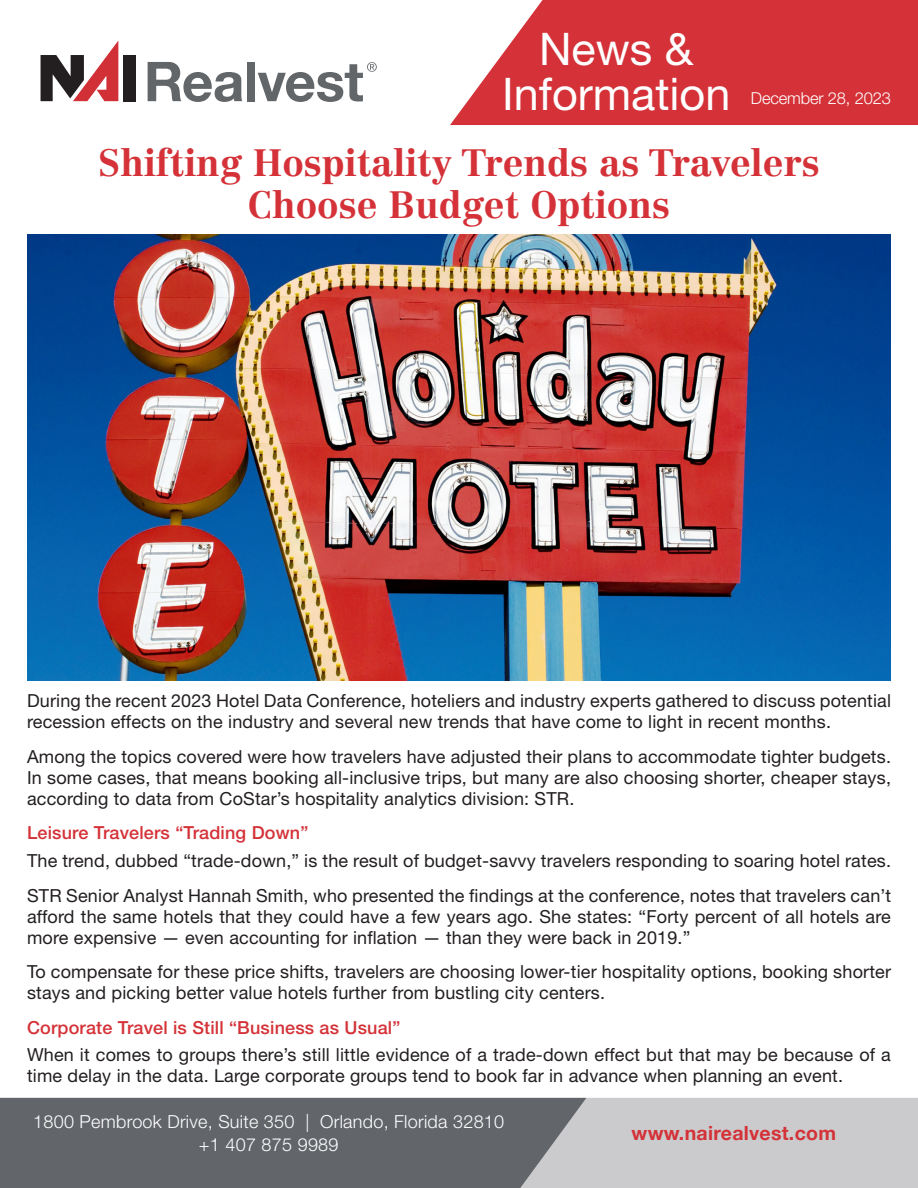
<style>
.page{position:relative;width:918px;height:1188px;background:#fff}
.page>*{position:absolute;margin:0;border:0;box-sizing:border-box;transform-origin:0 0}
.t1{font:45px/45px "Helvetica Neue LT Std";color:#fff;text-align:center}
.t2{font:700 37.5px/42px "Centennial LT Std";color:#d43238;text-align:center}
.t3{font:700 19.5px "Helvetica Neue";letter-spacing:.015em;color:#d43238}
.t4{font:18px/21px "Helvetica Neue LT Std";letter-spacing:.01em;color:#231f20}
.t5{font:500 18px "Helvetica Neue LT Std";letter-spacing:.01em;color:#d43238}
.t6{font:300 18px/22.5px "Helvetica Neue LT Std";letter-spacing:.015em;color:#fff;text-align:center}
.t7{font:300 16.5px "Helvetica Neue LT Std";letter-spacing:-.01em;color:#fff}
</style>
<div class="page">
<div style="left:586px;top:1098px;width:332px;height:90px;background:#cbcbcd"></div>
<div style="left:0;top:1098px;width:586px;height:90px;background:#62656a"></div>
<svg style="left:450px;top:0;width:468px;height:125px;background:#d8464b"></svg>
<div style="left:123px;top:55px;width:12px;height:46px;background:#231f20"></div>
<svg style="left:41px;top:41px;width:77px;height:60px"></svg>
<svg style="left:148px;top:62px;width:94px;height:40px"></svg>
<div style="left:247px;top:62px;width:8px;height:39px;background:#636669"></div>
<svg style="left:258px;top:62px;width:119px;height:40px"></svg>
<img style="left:27px;top:235px;width:864px;height:445px">
<h1 class="t1" style="left:502px;top:26px;width:230px">News &amp;<br>Information</h1>
<p class="t7" style="left:751px;top:88px;width:142px">December 28, 2023</p>
<p class="t2" style="left:98px;top:142px;width:723px">Shifting Hospitality Trends as Travelers<br>Choose Budget Options</p>
<p class="t4" style="left:27px;top:690px;width:866px">During the recent 2023 Hotel Data Conference, hoteliers and industry experts gathered to discuss potential recession effects on the industry and several new trends that have come to light in recent months.</p>
<p class="t4" style="left:27px;top:746px;width:866px;text-align:justify">Among the topics covered were how travelers have adjusted their plans to accommodate tighter budgets.<br>In some cases, that means booking all-inclusive trips, but many are also choosing shorter, cheaper stays, according to data from CoStar’s hospitality analytics division: STR.</p>
<p class="t5" style="left:27px;top:822px;width:283px">Leisure Travelers “Trading Down”</p>
<p class="t4" style="left:27px;top:850px;width:866px">The trend, dubbed “trade-down,” is the result of budget-savvy travelers responding to soaring hotel rates.</p>
<p class="t4" style="left:27px;top:885px;width:866px;text-align:justify">STR Senior Analyst Hannah Smith, who presented the findings at the conference, notes that travelers can’t afford the same hotels that they could have a few years ago. She states: “Forty percent of all hotels are more expensive — even accounting for inflation — than they were back in 2019.”</p>
<p class="t4" style="left:27px;top:961px;width:866px">To compensate for these price shifts, travelers are choosing lower-tier hospitality options, booking shorter stays and picking better value hotels further from bustling city centers.</p>
<p class="t5" style="left:27px;top:1017px;width:375px">Corporate Travel is Still “Business as Usual”</p>
<p class="t4" style="left:27px;top:1044px;width:865px">When it comes to groups there’s still little evidence of a trade-down effect but that may be because of a time delay in the data. Large corporate groups tend to book far in advance when planning an event.</p>
<p class="t6" style="left:33px;top:1110px;width:473px">1800 Pembrook Drive, Suite 350 | Orlando, Florida 32810 +1 407 875 9989</p>
<p class="t3" style="left:632px;top:1118px;width:206px">www.nairealvest.com</p>
</div>
